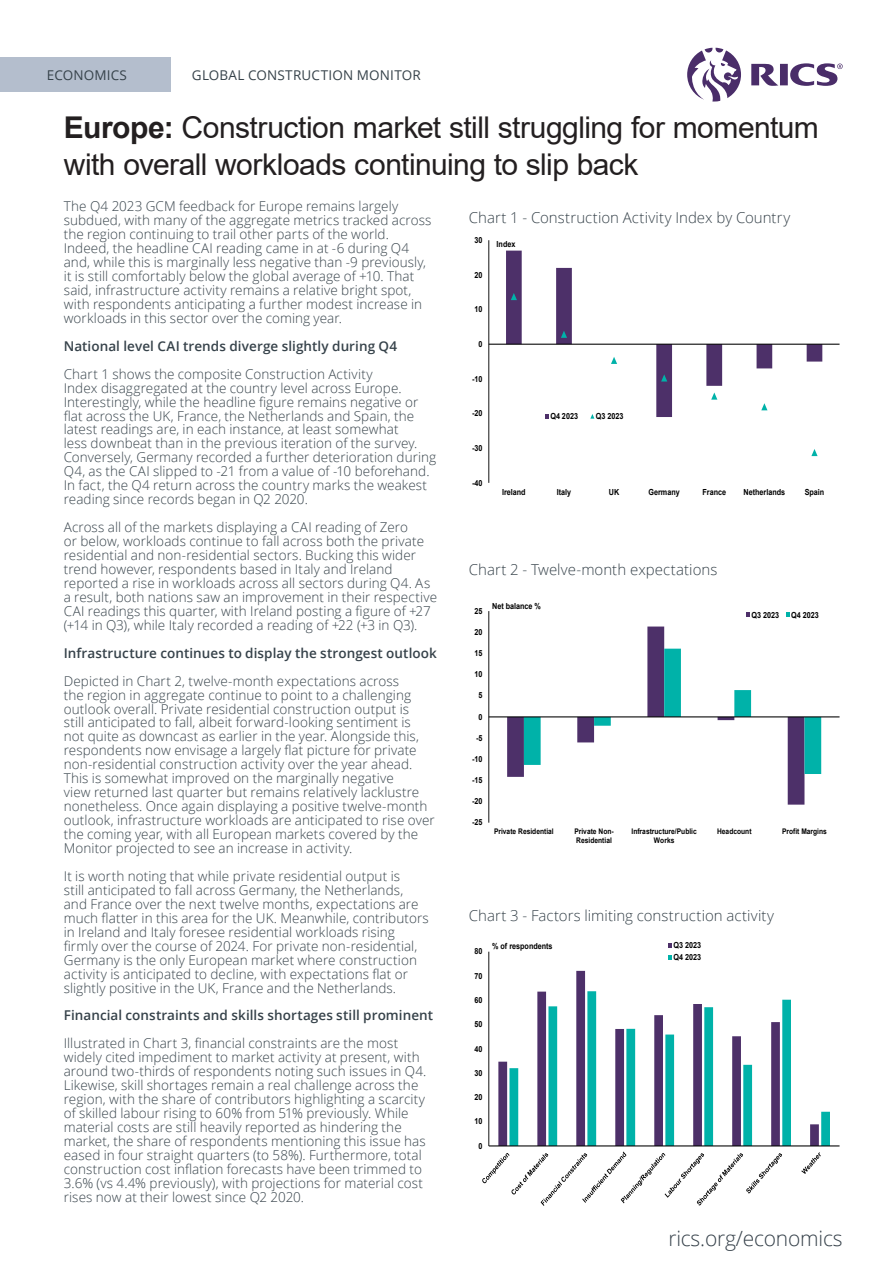
<style>
.page{position:relative;width:893px;height:1263px;background:#fff}
.page>*{position:absolute;margin:0;border:0;box-sizing:border-box;transform-origin:0 0}
.Document_Cover_Sub-title{font:30px/37.5px "Arial";letter-spacing:-.02em;color:#231f20}
.t1{font:300 21px "Open Sans";letter-spacing:-.01em;color:#36414a}
.Chart_description_text{font:300 15px "Open Sans";letter-spacing:.005em;color:#36424a}
.Paragraph_Style{font:300 13.5px/14px "Open Sans";letter-spacing:.005em;color:#36424a}
.Paragraph_Style-2{font:600 13.5px "Open Sans";letter-spacing:.005em;color:#36424a}
.t2{font:13.5px "Open Sans";letter-spacing:.015em;color:#36424a}
.t3{font:700 8.4px/11.7px "Arial";color:#000;scale:.86 1}
.t4{font:700 7.8px/8.9px "Arial";color:#000;scale:.86 1}
.s1{font-weight:700}
</style>
<div class="page">
<div style="left:0;top:58px;width:171px;height:34px;background:#b4becd"></div>
<svg style="left:687px;top:48px;width:156px;height:54px"></svg>
<svg style="left:506px;top:251px;width:316px;height:166px"></svg>
<hr style="left:489px;top:240px;width:1px;height:243px;background:#000">
<hr style="left:489px;top:344px;width:350px;height:1px;background:#000">
<svg style="left:511px;top:293px;width:6px;height:7px"></svg>
<svg style="left:561px;top:331px;width:6px;height:7px"></svg>
<svg style="left:611px;top:357px;width:6px;height:7px"></svg>
<svg style="left:661px;top:374px;width:6px;height:7px"></svg>
<svg style="left:711px;top:392px;width:6px;height:8px"></svg>
<svg style="left:761px;top:403px;width:6px;height:7px"></svg>
<svg style="left:811px;top:449px;width:7px;height:7px"></svg>
<svg style="left:545px;top:414px;width:4px;height:4px"></svg>
<svg style="left:590px;top:414px;width:4px;height:5px"></svg>
<svg style="left:507px;top:626px;width:297px;height:179px"></svg>
<svg style="left:524px;top:649px;width:297px;height:125px"></svg>
<hr style="left:489px;top:611px;width:1px;height:212px;background:#000">
<hr style="left:489px;top:717px;width:350px;height:1px;background:#000">
<svg style="left:746px;top:613px;width:4px;height:4px"></svg>
<svg style="left:786px;top:613px;width:3px;height:4px"></svg>
<svg style="left:498px;top:971px;width:88px;height:175px"></svg>
<svg style="left:509px;top:991px;width:321px;height:155px"></svg>
<hr style="left:489px;top:952px;width:1px;height:194px;background:#000">
<hr style="left:489px;top:1146px;width:350px;height:1px;background:#000">
<svg style="left:482px;top:1151px;width:300px;height:55px"></svg>
<svg style="left:801px;top:1152px;width:20px;height:22px"></svg>
<svg style="left:668px;top:943px;width:4px;height:4px"></svg>
<svg style="left:668px;top:955px;width:4px;height:4px"></svg>
<p class="t2" style="left:47px;top:66px;width:82px">ECONOMICS</p>
<p class="t2" style="left:192px;top:66px;width:230px">GLOBAL CONSTRUCTION MONITOR</p>
<p class="Document_Cover_Sub-title" style="left:64px;top:108px;width:756px"><span class="s1">Europe:</span> Construction market still struggling for momentum with overall workloads continuing to slip back</p>
<p class="Paragraph_Style" style="left:64px;top:199px;width:369px">The Q4 2023 GCM feedback for Europe remains largely subdued, with many of the aggregate metrics tracked across the region continuing to trail other parts of the world.<br>Indeed, the headline CAI reading came in at -6 during Q4 and, while this is marginally less negative than -9 previously, it is still comfortably below the global average of +10. That said, infrastructure activity remains a relative bright spot, with respondents anticipating a further modest increase in workloads in this sector over the coming year.</p>
<p class="Paragraph_Style-2" style="left:64px;top:337px;width:335px">National level CAI trends diverge slightly during Q4</p>
<p class="Paragraph_Style" style="left:64px;top:366px;width:374px">Chart 1 shows the composite Construction Activity<br>Index disaggregated at the country level across Europe.<br>Interestingly, while the headline figure remains negative or flat across the UK, France, the Netherlands and Spain, the latest readings are, in each instance, at least somewhat<br>less downbeat than in the previous iteration of the survey.<br>Conversely, Germany recorded a further deterioration during Q4, as the CAI slipped to -21 from a value of -10 beforehand.<br>In fact, the Q4 return across the country marks the weakest reading since records began in Q2 2020.</p>
<p class="Paragraph_Style" style="left:64px;top:520px;width:375px">Across all of the markets displaying a CAI reading of Zero<br>or below, workloads continue to fall across both the private residential and non-residential sectors. Bucking this wider trend however, respondents based in Italy and Ireland reported a rise in workloads across all sectors during Q4. As a result, both nations saw an improvement in their respective CAI readings this quarter, with Ireland posting a figure of +27 (+14 in Q3), while Italy recorded a reading of +22 (+3 in Q3).</p>
<p class="Paragraph_Style-2" style="left:64px;top:643px;width:375px">Infrastructure continues to display the strongest outlook</p>
<p class="Paragraph_Style" style="left:64px;top:673px;width:372px">Depicted in Chart 2, twelve-month expectations across<br>the region in aggregate continue to point to a challenging outlook overall. Private residential construction output is<br>still anticipated to fall, albeit forward-looking sentiment is not quite as downcast as earlier in the year. Alongside this, respondents now envisage a largely flat picture for private non-residential construction activity over the year ahead.<br>This is somewhat improved on the marginally negative<br>view returned last quarter but remains relatively lacklustre nonetheless. Once again displaying a positive twelve-month outlook, infrastructure workloads are anticipated to rise over the coming year, with all European markets covered by the Monitor projected to see an increase in activity.</p>
<p class="Paragraph_Style" style="left:64px;top:869px;width:367px">It is worth noting that while private residential output is<br>still anticipated to fall across Germany, the Netherlands, and France over the next twelve months, expectations are much flatter in this area for the UK. Meanwhile, contributors in Ireland and Italy foresee residential workloads rising firmly over the course of 2024. For private non-residential, Germany is the only European market where construction activity is anticipated to decline, with expectations flat or slightly positive in the UK, France and the Netherlands.</p>
<p class="Paragraph_Style-2" style="left:64px;top:1006px;width:371px">Financial constraints and skills shortages still prominent</p>
<p class="Paragraph_Style" style="left:64px;top:1036px;width:364px">Illustrated in Chart 3, financial constraints are the most widely cited impediment to market activity at present, with around two-thirds of respondents noting such issues in Q4.<br>Likewise, skill shortages remain a real challenge across the region, with the share of contributors highlighting a scarcity of skilled labour rising to 60% from 51% previously. While material costs are still heavily reported as hindering the market, the share of respondents mentioning this issue has eased in four straight quarters (to 58%). Furthermore, total construction cost inflation forecasts have been trimmed to 3.6% (vs 4.4% previously), with projections for material cost rises now at their lowest since Q2 2020.</p>
<p class="Chart_description_text" style="left:469px;top:207px;width:323px">Chart 1 - Construction Activity Index by Country</p>
<p class="t3" style="left:475px;top:234px;width:11px">30</p>
<p class="t3" style="left:475px;top:269px;width:11px">20</p>
<p class="t3" style="left:475px;top:303px;width:11px">10</p>
<p class="t3" style="left:479px;top:338px;width:6px">0</p>
<p class="t3" style="left:472px;top:373px;width:14px">-10</p>
<p class="t3" style="left:472px;top:407px;width:14px">-20</p>
<p class="t3" style="left:472px;top:442px;width:14px">-30</p>
<p class="t3" style="left:472px;top:477px;width:14px">-40</p>
<p class="t3" style="left:497px;top:239px;width:23px">Index</p>
<p class="t3" style="left:550px;top:410px;width:34px">Q4 2023</p>
<p class="t3" style="left:596px;top:410px;width:34px">Q3 2023</p>
<p class="t3" style="left:502px;top:487px;width:29px">Ireland</p>
<p class="t3" style="left:557px;top:487px;width:18px">Italy</p>
<p class="t3" style="left:609px;top:487px;width:14px">UK</p>
<p class="t3" style="left:649px;top:487px;width:38px">Germany</p>
<p class="t3" style="left:702px;top:487px;width:29px">France</p>
<p class="t3" style="left:744px;top:487px;width:50px">Netherlands</p>
<p class="t3" style="left:805px;top:487px;width:24px">Spain</p>
<p class="Chart_description_text" style="left:469px;top:560px;width:250px">Chart 2 - Twelve-month expectations</p>
<p class="t3" style="left:475px;top:605px;width:11px">25</p>
<p class="t3" style="left:475px;top:626px;width:11px">20</p>
<p class="t3" style="left:475px;top:647px;width:11px">15</p>
<p class="t3" style="left:475px;top:668px;width:11px">10</p>
<p class="t3" style="left:479px;top:690px;width:6px">5</p>
<p class="t3" style="left:479px;top:711px;width:6px">0</p>
<p class="t3" style="left:476px;top:732px;width:9px">-5</p>
<p class="t3" style="left:472px;top:753px;width:14px">-10</p>
<p class="t3" style="left:472px;top:774px;width:14px">-15</p>
<p class="t3" style="left:472px;top:795px;width:14px">-20</p>
<p class="t3" style="left:472px;top:817px;width:14px">-25</p>
<p class="t3" style="left:492px;top:600px;width:58px">Net balance %</p>
<p class="t3" style="left:752px;top:609px;width:34px">Q3 2023</p>
<p class="t3" style="left:791px;top:609px;width:34px">Q4 2023</p>
<p class="t4" style="left:494px;top:827px;width:71px">Private Residential</p>
<p class="t4" style="left:574px;top:827px;width:47px">Private Non-<br>Residential</p>
<p class="t4" style="left:631px;top:827px;width:77px;text-align:center">Infrastructure/Public<br>Works</p>
<p class="t4" style="left:717px;top:827px;width:42px">Headcount</p>
<p class="t4" style="left:782px;top:827px;width:54px">Profit Margins</p>
<p class="Chart_description_text" style="left:469px;top:905px;width:307px">Chart 3 - Factors limiting construction activity</p>
<p class="t3" style="left:475px;top:946px;width:11px">80</p>
<p class="t3" style="left:674px;top:939px;width:34px">Q3 2023<br>Q4 2023</p>
<p class="t3" style="left:492px;top:941px;width:72px">% of respondents</p>
<p class="t3" style="left:475px;top:970px;width:11px">70</p>
<p class="t3" style="left:475px;top:994px;width:11px">60</p>
<p class="t3" style="left:475px;top:1018px;width:11px">50</p>
<p class="t3" style="left:475px;top:1043px;width:11px">40</p>
<p class="t3" style="left:475px;top:1067px;width:11px">30</p>
<p class="t3" style="left:475px;top:1091px;width:11px">20</p>
<p class="t3" style="left:475px;top:1115px;width:11px">10</p>
<p class="t3" style="left:479px;top:1140px;width:6px">0</p>
<h2 class="t1" style="left:668px;top:1223px;width:176px">rics.org/economics</h2>
</div>
